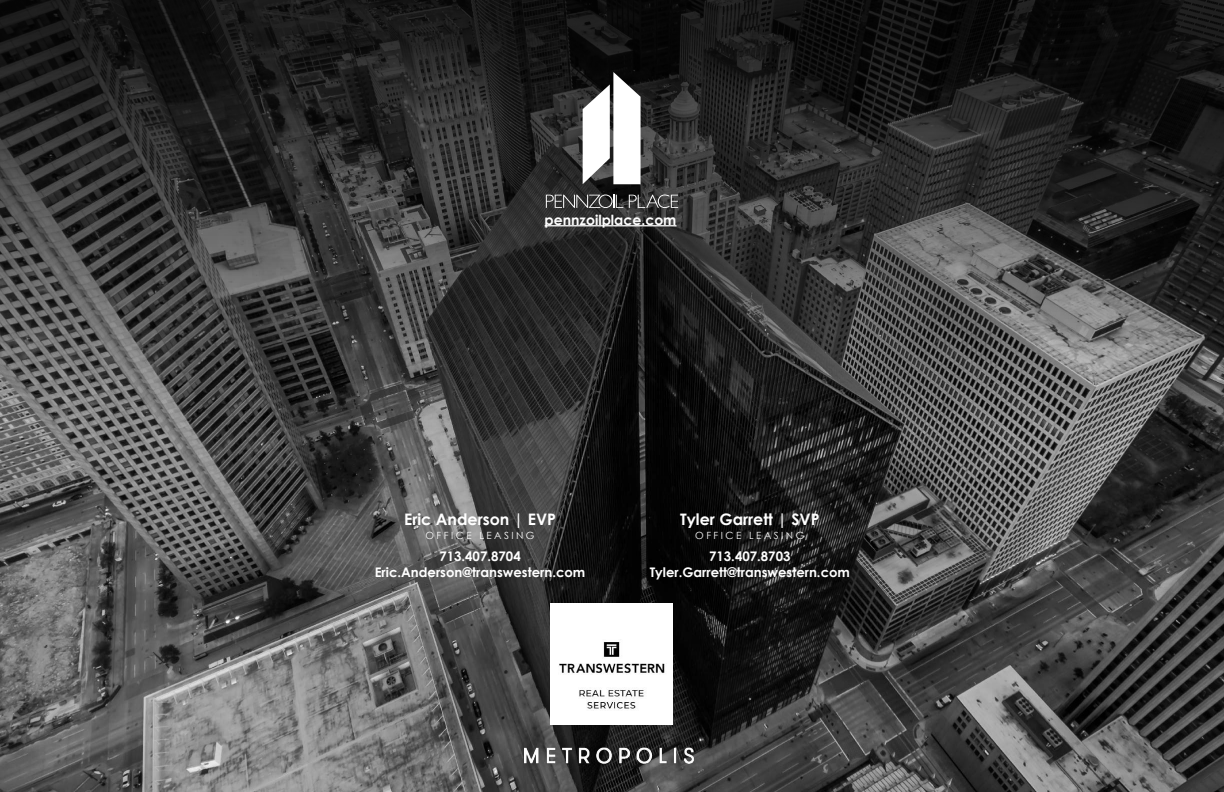
<style>
.page{position:relative;width:1224px;height:792px;background:#fff}
.page>*{position:absolute;margin:0;border:0;box-sizing:border-box;transform-origin:0 0}
.t1{font:700 15.9px "Century Gothic";color:#fff}
.t2{font:700 14px "Century Gothic";color:#fff}
.t3{font:700 13.2px/15.9px "Century Gothic";color:#fff;text-align:center}
.t4{font:9.9px "Century Gothic";letter-spacing:.25em;color:#fff}
</style>
<div class="page">
<img style="left:0;top:0;width:1224px;height:792px">
<svg style="left:583px;top:72px;width:58px;height:112px"></svg>
<svg style="left:546px;top:195px;width:77px;height:13px"></svg>
<svg style="left:629px;top:195px;width:49px;height:13px"></svg>
<img style="left:524px;top:738px;width:176px;height:36px">
<img style="left:550px;top:603px;width:122px;height:122px">
<hr style="left:545px;top:225px;width:131px;height:1px;background:#fff">
<p class="t2" style="left:545px;top:209px;width:133px">pennzoilplace.com</p>
<p class="t1" style="left:404px;top:507px;width:153px">Eric Anderson | EVP</p>
<p class="t4" style="left:425px;top:529px;width:111px">OFFICE LEASING</p>
<p class="t3" style="left:375px;top:548px;width:212px">713.407.8704<br>Eric.Anderson@transwestern.com</p>
<p class="t1" style="left:680px;top:507px;width:141px">Tyler Garrett | SVP</p>
<p class="t4" style="left:695px;top:529px;width:111px">OFFICE LEASING</p>
<p class="t3" style="left:650px;top:548px;width:202px">713.407.8703<br>Tyler.Garrett@transwestern.com</p>
</div>
